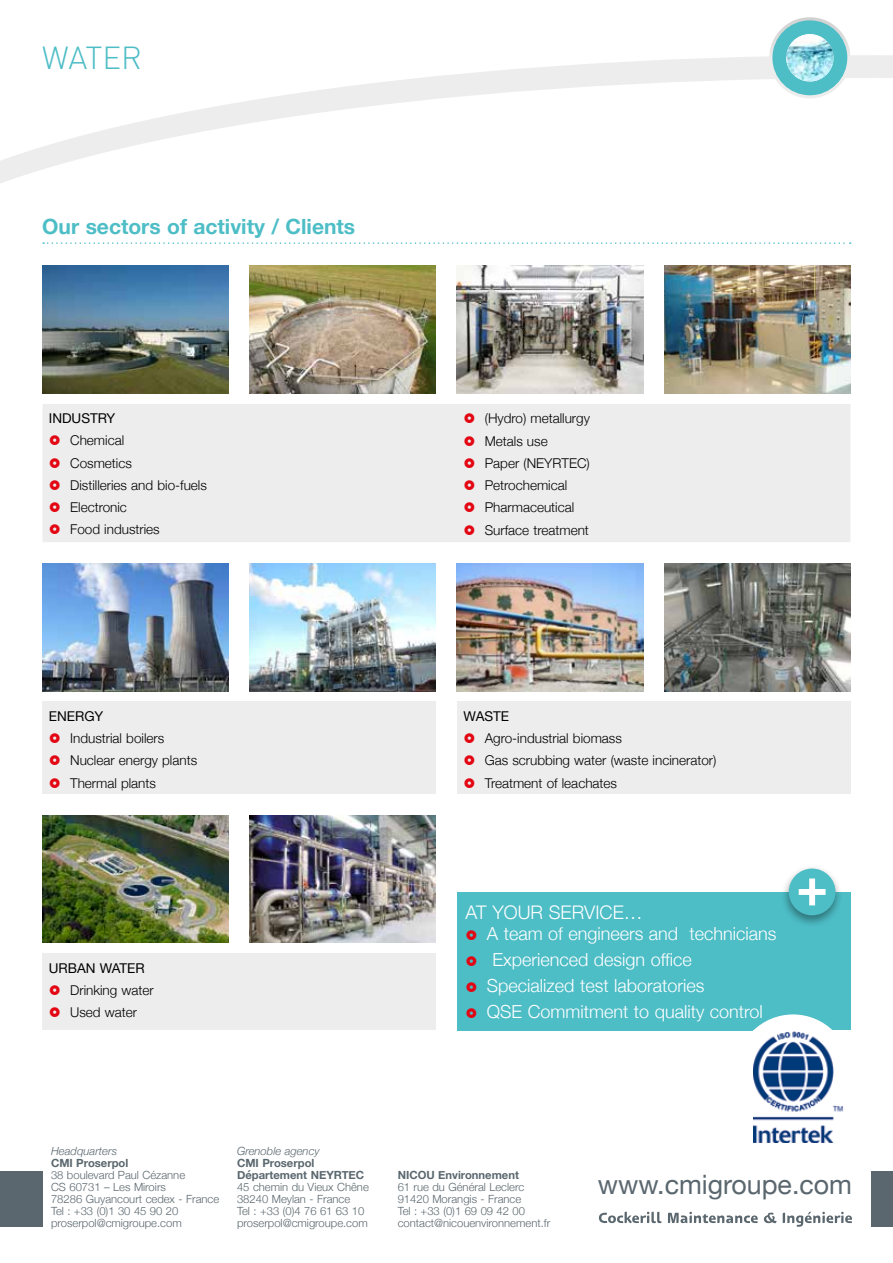
<style>
.page{position:relative;width:893px;height:1263px;background:#fff}
.page>*{position:absolute;margin:0;border:0;box-sizing:border-box;transform-origin:0 0}
.t1{font:300 31.5px "DIN";letter-spacing:-.01em;color:#4dbdc6}
.t2{font:26.7px "Helvetica Neue";color:#5a676e}
.t3{font:700 21px "Helvetica Neue";color:#4dbdc6}
.t4{font:300 18.75px "Helvetica Neue";color:#fff}
.t5{font:300 18px "Helvetica Neue";color:#fff}
.t6{font:300 13.5px/22.2px "Helvetica Neue";color:#000}
.t7{font:13.5px "Helvetica Neue";color:#000}
.t8{font:300 11.25px/12px "Helvetica Neue";color:#5a676e}
.t9{font:700 11.25px/12px "Helvetica Neue";color:#5a676e}
.t10{font:italic 300 11.25px "Helvetica Neue";color:#5a676e}
</style>
<div class="page">
<svg style="left:0;top:55px;width:893px;height:128px"></svg>
<svg style="left:769px;top:17px;width:81px;height:81px"></svg>
<div style="left:772px;top:20px;width:75px;height:75px;background:#4dbdc6;border-radius:50%"></div>
<img style="left:786px;top:34px;width:47px;height:47px;border-radius:24px">
<svg style="left:599px;top:1212px;width:253px;height:15px"></svg>
<div style="left:872px;top:1172px;width:21px;height:55px;background:#5a676e"></div>
<div style="left:0;top:1172px;width:43px;height:55px;background:#5a676e"></div>
<svg style="left:43px;top:242px;width:808px;height:2px"></svg>
<img style="left:42px;top:266px;width:187px;height:127px">
<img style="left:42px;top:815px;width:187px;height:128px">
<img style="left:42px;top:563px;width:187px;height:128px">
<img style="left:457px;top:266px;width:186px;height:127px">
<img style="left:457px;top:563px;width:186px;height:128px">
<img style="left:250px;top:266px;width:186px;height:127px">
<img style="left:250px;top:815px;width:186px;height:128px">
<img style="left:250px;top:563px;width:186px;height:128px">
<img style="left:664px;top:266px;width:186px;height:127px">
<img style="left:664px;top:563px;width:186px;height:128px">
<div style="left:43px;top:404px;width:807px;height:138px;background:#ededed"></div>
<div style="left:43px;top:954px;width:393px;height:76px;background:#ededed"></div>
<div style="left:43px;top:702px;width:393px;height:92px;background:#ededed"></div>
<div style="left:457px;top:702px;width:393px;height:92px;background:#ededed"></div>
<div style="left:457px;top:892px;width:393px;height:138px;background:#4dbdc6"></div>
<div style="left:781px;top:865px;width:63px;height:63px;background:#000;opacity:.4"></div>
<div style="left:789px;top:868px;width:46px;height:47px;background:#4dbdc6;border-radius:50%"></div>
<svg style="left:799px;top:878px;width:27px;height:27px"></svg>
<div style="left:736px;top:1014px;width:114px;height:115px;background:#fff;border-radius:50%"></div>
<img style="left:754px;top:1031px;width:90px;height:111px">
<svg style="left:50px;top:436px;width:10px;height:9px"></svg>
<svg style="left:50px;top:458px;width:10px;height:10px"></svg>
<svg style="left:50px;top:480px;width:10px;height:10px"></svg>
<svg style="left:50px;top:502px;width:10px;height:10px"></svg>
<svg style="left:50px;top:524px;width:10px;height:10px"></svg>
<svg style="left:465px;top:413px;width:9px;height:10px"></svg>
<svg style="left:465px;top:436px;width:9px;height:10px"></svg>
<svg style="left:465px;top:458px;width:9px;height:10px"></svg>
<svg style="left:465px;top:480px;width:9px;height:10px"></svg>
<svg style="left:465px;top:502px;width:9px;height:10px"></svg>
<svg style="left:465px;top:525px;width:9px;height:10px"></svg>
<h1 class="t1" style="left:42px;top:38px;width:101px">WATER</h1>
<h3 class="t3" style="left:42px;top:210px;width:314px">Our sectors of activity / Clients</h3>
<p class="t7" style="left:49px;top:409px;width:68px">INDUSTRY</p>
<p class="t6" style="left:70px;top:429px;width:138px">Chemical<br>Cosmetics<br>Distilleries and bio-fuels<br>Electronic<br>Food industries</p>
<p class="t6" style="left:485px;top:406px;width:107px">(Hydro) metallurgy<br>Metals use<br>Paper (NEYRTEC)<br>Petrochemical<br>Pharmaceutical<br>Surface treatment</p>
<p class="t7" style="left:49px;top:706px;width:56px">ENERGY</p>
<p class="t6" style="left:70px;top:726px;width:129px">Industrial boilers<br>Nuclear energy plants<br>Thermal plants</p>
<p class="t7" style="left:49px;top:958px;width:97px">URBAN WATER</p>
<p class="t6" style="left:70px;top:978px;width:85px">Drinking water<br>Used water</p>
<p class="t7" style="left:463px;top:706px;width:47px">WASTE</p>
<p class="t6" style="left:485px;top:726px;width:233px">Agro-industrial biomass<br>Gas scrubbing water (waste incinerator)<br>Treatment of leachates</p>
<h3 class="t4" style="left:466px;top:897px;width:179px">AT YOUR SERVICE…</h3>
<h3 class="t5" style="left:487px;top:919px;width:291px">A team of engineers and technicians</h3>
<h3 class="t5" style="left:492px;top:945px;width:201px">Experienced design office</h3>
<h3 class="t5" style="left:487px;top:971px;width:219px">Specialized test laboratories</h3>
<h3 class="t5" style="left:487px;top:997px;width:278px">QSE Commitment to quality control</h3>
<p class="t10" style="left:51px;top:1142px;width:68px">Headquarters</p>
<p class="t9" style="left:51px;top:1157px;width:79px">CMI Proserpol</p>
<p class="t8" style="left:51px;top:1168px;width:170px">38 boulevard Paul Cézanne<br>CS 60731 – Les Miroirs<br>78286 Guyancourt cedex - France<br>Tel : +33 (0)1 30 45 90 20 proserpol@cmigroupe.com</p>
<p class="t10" style="left:237px;top:1142px;width:84px">Grenoble agency</p>
<p class="t9" style="left:237px;top:1157px;width:129px">CMI Proserpol<br>Département NEYRTEC</p>
<p class="t8" style="left:237px;top:1180px;width:133px">45 chemin du Vieux Chêne<br>38240 Meylan - France<br>Tel : +33 (0)4 76 61 63 10 proserpol@cmigroupe.com</p>
<p class="t9" style="left:398px;top:1169px;width:123px">NICOU Environnement</p>
<p class="t8" style="left:398px;top:1180px;width:154px">61 rue du Général Leclerc<br>91420 Morangis - France<br>Tel : +33 (0)1 69 09 42 00 contact@nicouenvironnement.fr</p>
<h2 class="t2" style="left:598px;top:1165px;width:256px">www.cmigroupe.com</h2>
</div>
